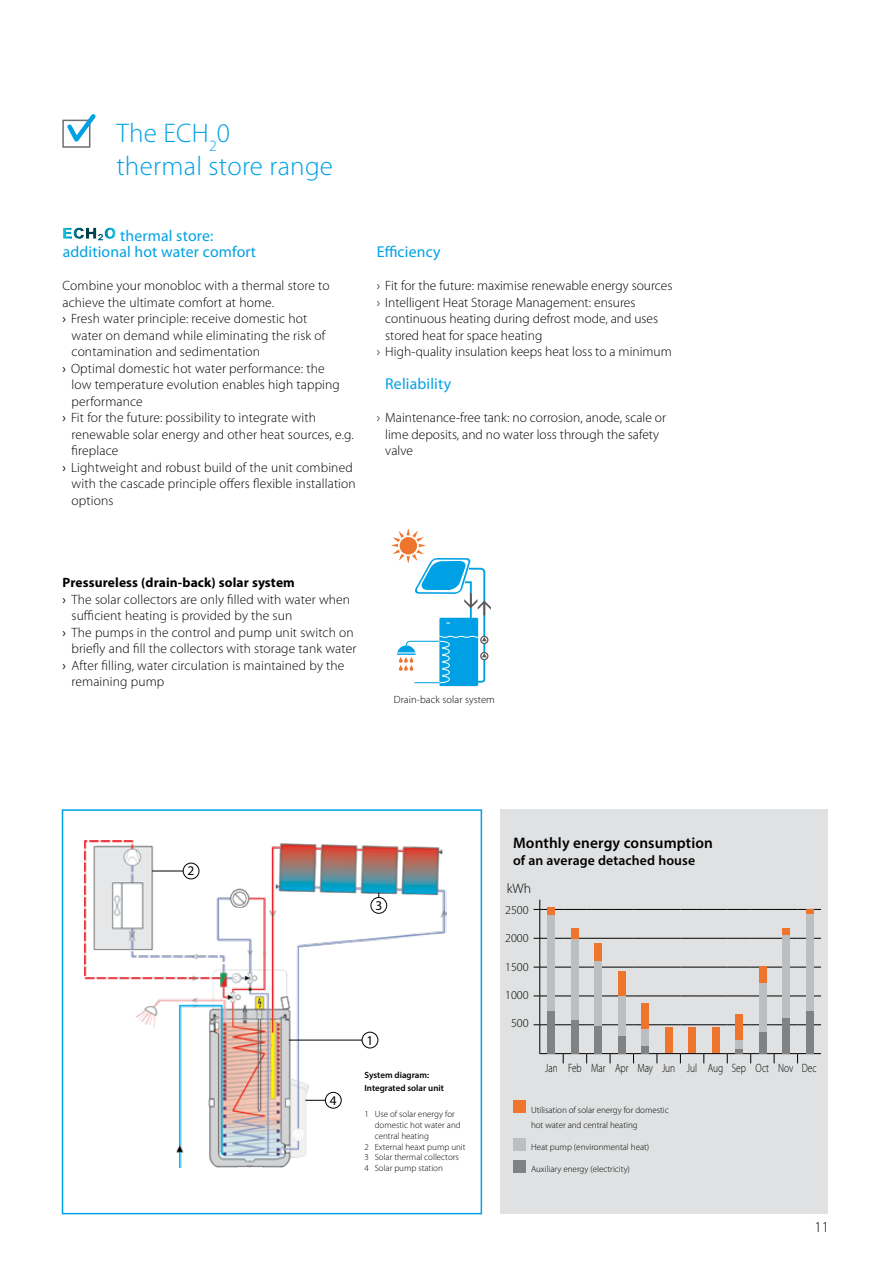
<style>
.page{position:relative;width:893px;height:1263px;background:#fff}
.page>*{position:absolute;margin:0;border:0;box-sizing:border-box;transform-origin:0 0}
.t1{font:300 27px/33px "Myriad Pro";letter-spacing:.01em;color:#00a1e4}
.t2{font:15.75px/16.5px "Myriad Pro";letter-spacing:.01em;color:#00a1e4}
.t3{font:600 15.3px "Myriad Pro";letter-spacing:.01em;color:#000}
.t4{font:300 15px "Myriad Pro";color:#000}
.t5{font:600 13.8px "Myriad Pro";letter-spacing:.01em;color:#000}
.t6{font:300 13.8px "Myriad Pro";color:#000}
.t7{font:300 13.5px/16.5px "Myriad Pro";letter-spacing:.01em;color:#000}
.t8{font:700 13.5px "Myriad Pro";letter-spacing:.01em;color:#000}
.t9{font:13.35px "Myriad Pro";color:#000}
.t10{font:300 12px "Myriad Pro";color:#000;scale:.78 1}
.t11{font:300 12px "Myriad Pro";color:#000}
.t12{font:300 10.5px "Myriad Pro";letter-spacing:.01em;color:#000}
.t13{font:300 9px/15.3px "Myriad Pro";color:#000}
.t14{font:600 9px/12.5px "Myriad Pro";color:#000}
.t15{font:700 2.55px "Myriad Pro";color:#fff}
.s1{font-weight:400}
</style>
<div class="page">
<div style="left:62px;top:120px;width:28px;height:28px;border:2px solid #6e6f76"></div>
<svg style="left:64px;top:114px;width:32px;height:34px"></svg>
<div style="left:439px;top:618px;width:39px;height:68px;background:#00a1e4"></div>
<svg style="left:391px;top:529px;width:100px;height:155px"></svg>
<div style="left:400px;top:537px;width:17px;height:17px;background:#ef742d;border-radius:50%"></div>
<div style="left:501px;top:809px;width:327px;height:404px;background:#e0e1e2"></div>
<div style="left:62px;top:809px;width:420px;height:405px;border:2px solid #00a1e4"></div>
<img style="left:85px;top:840px;width:362px;height:327px">
<hr style="left:289px;top:1040px;width:77px;height:1px;background:#000">
<div style="left:362px;top:1032px;width:16px;height:16px;background:#fff;border-radius:50%"></div>
<div style="left:362px;top:1032px;width:16px;height:16px;border:1px solid #000;border-radius:50%"></div>
<hr style="left:305px;top:1100px;width:36px;height:1px;background:#000">
<div style="left:325px;top:1092px;width:16px;height:16px;background:#fff;border-radius:50%"></div>
<div style="left:325px;top:1092px;width:16px;height:16px;border:1px solid #000;border-radius:50%"></div>
<div style="left:371px;top:897px;width:16px;height:16px;background:#fff;border-radius:50%"></div>
<div style="left:371px;top:897px;width:16px;height:16px;border:1px solid #000;border-radius:50%"></div>
<hr style="left:152px;top:871px;width:36px;height:1px;background:#000">
<div style="left:183px;top:863px;width:16px;height:16px;background:#fff;border-radius:50%"></div>
<div style="left:183px;top:863px;width:16px;height:16px;border:1px solid #000;border-radius:50%"></div>
<svg style="left:63px;top:227px;width:53px;height:14px"></svg>
<div style="left:513px;top:1101px;width:12px;height:12px;background:#ef742d"></div>
<div style="left:513px;top:1138px;width:12px;height:12px;background:#bcbec0"></div>
<div style="left:513px;top:1160px;width:12px;height:12px;background:#808284"></div>
<svg style="left:534px;top:900px;width:287px;height:163px"></svg>
<div style="left:759px;top:966px;width:7px;height:87px;background:#ef742d"></div>
<div style="left:759px;top:983px;width:7px;height:70px;background:#bcbec0"></div>
<div style="left:759px;top:1032px;width:7px;height:21px;background:#808284"></div>
<div style="left:782px;top:928px;width:8px;height:125px;background:#ef742d"></div>
<div style="left:782px;top:935px;width:8px;height:118px;background:#bcbec0"></div>
<div style="left:782px;top:1018px;width:8px;height:35px;background:#808284"></div>
<div style="left:806px;top:909px;width:7px;height:144px;background:#ef742d"></div>
<div style="left:806px;top:914px;width:7px;height:139px;background:#bcbec0"></div>
<div style="left:806px;top:1011px;width:7px;height:42px;background:#808284"></div>
<h1 class="t1" style="left:116px;top:118px;width:218px">The ECH<sub>2</sub>0<br>thermal store range</h1>
<p class="t2" style="left:63px;top:227px;width:195px;text-indent:57px">thermal store: additional hot water comfort</p>
<p class="t7" style="left:63px;top:278px;width:269px">Combine your monobloc with a thermal store to achieve the ultimate comfort at home.<br><span class="s1">›</span> Fresh water principle: receive domestic hot</p>
<p class="t7" style="left:72px;top:328px;width:255px">water on demand while eliminating the risk of</p>
<p class="t7" style="left:72px;top:344px;width:190px">contamination and sedimentation</p>
<p class="t7" style="left:63px;top:361px;width:264px"><span class="s1">›</span> Optimal domestic hot water performance: the</p>
<p class="t7" style="left:72px;top:377px;width:270px">low temperature evolution enables high tapping</p>
<p class="t7" style="left:72px;top:394px;width:73px">performance</p>
<p class="t7" style="left:63px;top:410px;width:255px"><span class="s1">›</span> Fit for the future: possibility to integrate with</p>
<p class="t7" style="left:72px;top:427px;width:284px">renewable solar energy and other heat sources, e.g.</p>
<p class="t7" style="left:72px;top:443px;width:48px">fireplace</p>
<p class="t7" style="left:63px;top:460px;width:292px"><span class="s1">›</span> Lightweight and robust build of the unit combined</p>
<p class="t7" style="left:72px;top:476px;width:286px">with the cascade principle offers flexible installation</p>
<p class="t7" style="left:72px;top:493px;width:43px">options</p>
<p class="t2" style="left:377px;top:244px;width:65px">Efficiency</p>
<p class="t7" style="left:377px;top:278px;width:297px">› Fit for the future: maximise renewable energy sources › Intelligent Heat Storage Management: ensures</p>
<p class="t7" style="left:385px;top:311px;width:274px">continuous heating during defrost mode, and uses</p>
<p class="t7" style="left:385px;top:328px;width:159px">stored heat for space heating</p>
<p class="t7" style="left:377px;top:344px;width:297px">› High-quality insulation keeps heat loss to a minimum</p>
<p class="t2" style="left:385px;top:376px;width:67px">Reliability</p>
<p class="t7" style="left:385px;top:410px;width:282px;text-indent:-9px">› Maintenance-free tank: no corrosion, anode, scale or lime deposits, and no water loss through the safety valve</p>
<p class="t8" style="left:63px;top:577px;width:234px">Pressureless (drain-back) solar system</p>
<p class="t7" style="left:63px;top:592px;width:289px"><span class="s1">›</span> The solar collectors are only filled with water when</p>
<p class="t7" style="left:72px;top:608px;width:222px">sufficient heating is provided by the sun</p>
<p class="t7" style="left:63px;top:625px;width:293px"><span class="s1">›</span> The pumps in the control and pump unit switch on</p>
<p class="t7" style="left:72px;top:641px;width:286px">briefly and fill the collectors with storage tank water</p>
<p class="t7" style="left:63px;top:658px;width:283px"><span class="s1">›</span> After filling, water circulation is maintained by the</p>
<p class="t7" style="left:72px;top:674px;width:94px">remaining pump</p>
<p class="t15" style="left:446px;top:622px;width:5px">ON</p>
<p class="t12" style="left:394px;top:695px;width:103px">Drain-back solar system</p>
<p class="t9" style="left:188px;top:864px;width:8px">2</p>
<p class="t9" style="left:375px;top:899px;width:8px">3</p>
<p class="t9" style="left:330px;top:1093px;width:8px">4</p>
<p class="t9" style="left:367px;top:1033px;width:8px">1</p>
<p class="t14" style="left:365px;top:1070px;width:81px">System diagram:<br>Integrated solar unit</p>
<p class="t13" style="left:365px;top:1107px;width:92px">1 Use of solar energy for</p>
<p class="t13" style="left:375px;top:1118px;width:87px">domestic hot water and</p>
<p class="t13" style="left:375px;top:1129px;width:56px">central heating</p>
<p class="t13" style="left:365px;top:1140px;width:103px">2 External heaxt pump unit</p>
<p class="t13" style="left:365px;top:1150px;width:96px">3 Solar thermal collectors</p>
<p class="t13" style="left:365px;top:1161px;width:80px">4 Solar pump station</p>
<p class="t3" style="left:513px;top:837px;width:201px">Monthly energy consumption</p>
<p class="t5" style="left:513px;top:855px;width:184px">of an average detached house</p>
<p class="t6" style="left:507px;top:882px;width:26px">kWh</p>
<p class="t11" style="left:505px;top:904px;width:25px">2500</p>
<p class="t11" style="left:505px;top:933px;width:25px">2000</p>
<p class="t11" style="left:505px;top:961px;width:25px">1500</p>
<p class="t11" style="left:505px;top:990px;width:25px">1000</p>
<p class="t11" style="left:511px;top:1018px;width:19px">500</p>
<p class="t10" style="left:545px;top:1063px;width:350px">Jan Feb Mar Apr May Jun Jul Aug Sep Oct Nov Dec</p>
<p class="t13" style="left:531px;top:1103px;width:139px">Utilisation of solar energy for domestic hot water and central heating</p>
<p class="t13" style="left:531px;top:1140px;width:120px">Heat pump (environmental heat)</p>
<p class="t13" style="left:531px;top:1162px;width:100px">Auxiliary energy (electricity)</p>
<p class="t4" style="left:814px;top:1221px;width:16px">11</p>
</div>
